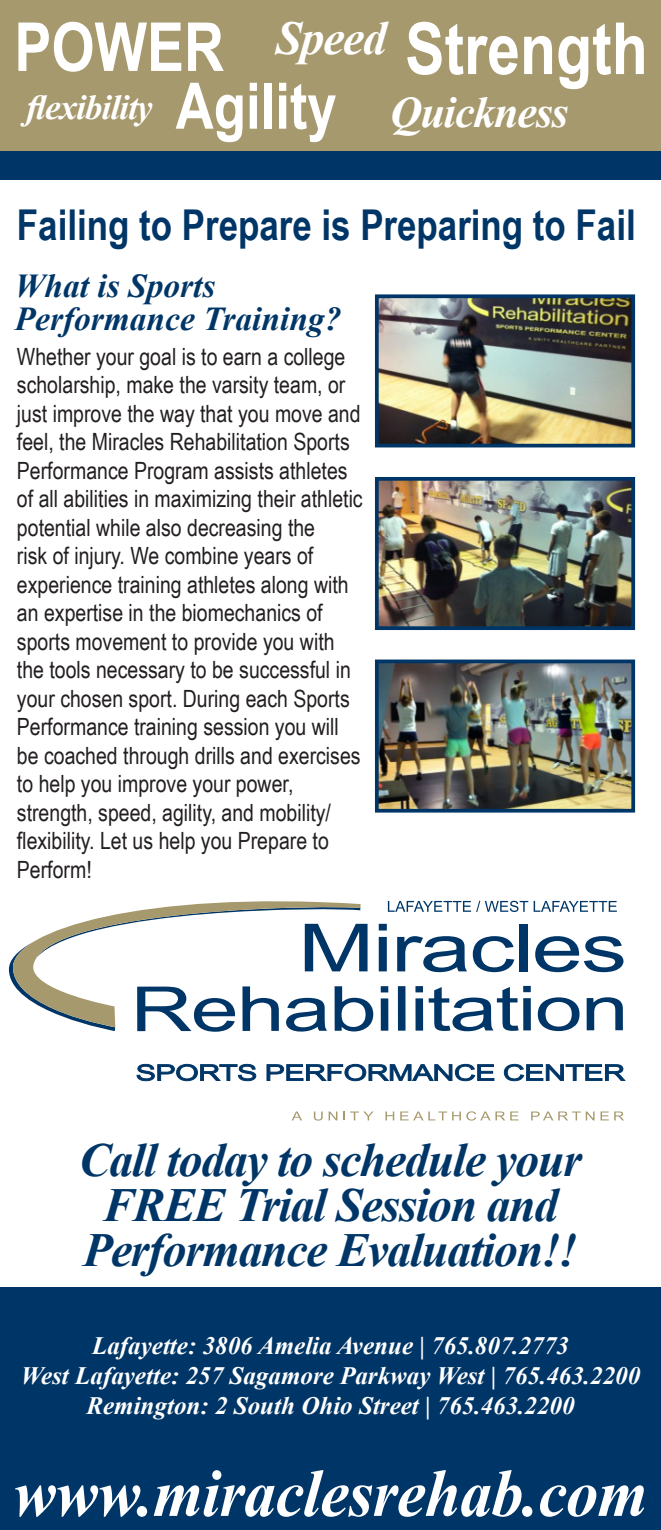
<style>
.page{position:relative;width:661px;height:1530px;background:#fff}
.page>*{position:absolute;margin:0;border:0;box-sizing:border-box;transform-origin:0 0}
.Body_Text{font:700 72px "Arial Narrow";color:#fff}
.Contact_info{font:italic 700 67.5px "Times New Roman";letter-spacing:-.01em;color:#fff;scale:.95 1}
.Body_Text-2{font:700 67.5px "Arial Narrow";color:#fff}
.Body_Text-3{font:700 64.25px "Arial Narrow";color:#fff}
.Body_Text-4{font:italic 700 47.5px/45px "Times New Roman";letter-spacing:-.025em;color:#003667;text-align:center}
.Body_Text-5{font:italic 700 47.25px "Times New Roman";letter-spacing:-.025em;color:#fff}
.Body_Text-6{font:italic 700 43.75px "Times New Roman";letter-spacing:-.025em;color:#fff}
.Body_Text-7{font:700 42.5px "Arial Narrow";color:#003667}
.Body_Text-8{font:italic 700 34.75px "Times New Roman";letter-spacing:-.025em;color:#fff}
.Body_Text-9{font:italic 700 33.5px/32.5px "Times New Roman";color:#003667}
.t1{font:italic 700 25px/30px "Times New Roman";color:#fff;text-align:center}
.Body_Text-10{font:23.75px/28.5px "Arial Narrow";color:#231f20}
</style>
<div class="page">
<div style="left:0;top:133px;width:660px;height:47px;background:#003667"></div>
<div style="left:0;top:1288px;width:660px;height:242px;background:#003667"></div>
<div style="left:0;top:0;width:660px;height:150px;background:#a7996e"></div>
<svg style="left:292px;top:1112px;width:10px;height:8px"></svg>
<svg style="left:313px;top:1112px;width:9px;height:9px"></svg>
<svg style="left:328px;top:1112px;width:9px;height:8px"></svg>
<svg style="left:343px;top:1112px;width:30px;height:8px"></svg>
<svg style="left:385px;top:1112px;width:9px;height:8px"></svg>
<svg style="left:400px;top:1112px;width:60px;height:8px"></svg>
<svg style="left:466px;top:1111px;width:52px;height:10px"></svg>
<svg style="left:531px;top:1112px;width:63px;height:8px"></svg>
<svg style="left:600px;top:1112px;width:23px;height:8px"></svg>
<svg style="left:13px;top:901px;width:347px;height:126px"></svg>
<svg style="left:137px;top:987px;width:98px;height:45px"></svg>
<svg style="left:242px;top:986px;width:36px;height:45px"></svg>
<svg style="left:286px;top:998px;width:41px;height:34px"></svg>
<svg style="left:334px;top:986px;width:39px;height:45px"></svg>
<svg style="left:380px;top:986px;width:8px;height:45px"></svg>
<div style="left:397px;top:986px;width:8px;height:45px;background:#003667"></div>
<svg style="left:415px;top:986px;width:7px;height:45px"></svg>
<svg style="left:428px;top:986px;width:102px;height:45px"></svg>
<svg style="left:537px;top:997px;width:42px;height:34px"></svg>
<svg style="left:586px;top:997px;width:36px;height:33px"></svg>
<svg style="left:304px;top:924px;width:63px;height:47px"></svg>
<svg style="left:378px;top:924px;width:8px;height:47px"></svg>
<svg style="left:397px;top:936px;width:69px;height:36px"></svg>
<svg style="left:472px;top:936px;width:42px;height:36px"></svg>
<div style="left:518px;top:924px;width:8px;height:47px;background:#003667"></div>
<svg style="left:535px;top:936px;width:88px;height:36px"></svg>
<svg style="left:387px;top:901px;width:140px;height:11px"></svg>
<svg style="left:533px;top:901px;width:83px;height:11px"></svg>
<svg style="left:136px;top:1064px;width:120px;height:18px"></svg>
<svg style="left:266px;top:1063px;width:228px;height:19px"></svg>
<svg style="left:503px;top:1064px;width:122px;height:18px"></svg>
<img style="left:379px;top:299px;width:250px;height:143px">
<div style="left:374px;top:294px;width:260px;height:153px;border:4px solid #003667"></div>
<img style="left:379px;top:482px;width:250px;height:143px">
<div style="left:374px;top:477px;width:260px;height:153px;border:4px solid #003667"></div>
<img style="left:379px;top:665px;width:250px;height:143px">
<div style="left:374px;top:660px;width:260px;height:153px;border:4px solid #003667"></div>
<p class="Body_Text-2" style="left:14px;top:-4px;width:211px">POWER</p>
<p class="Body_Text" style="left:405px;top:-6px;width:244px">Strength</p>
<p class="Body_Text-5" style="left:275px;top:5px;width:112px">Speed</p>
<p class="Body_Text-3" style="left:175px;top:57px;width:162px">Agility</p>
<p class="Body_Text-8" style="left:27px;top:83px;width:127px">flexibility</p>
<p class="Body_Text-6" style="left:390px;top:81px;width:180px">Quickness</p>
<p class="Body_Text-7" style="left:17px;top:193px;width:619px">Failing to Prepare is Preparing to Fail</p>
<p class="Body_Text-9" style="left:15px;top:269px;width:328px">What is Sports<br>Performance Training?</p>
<p class="Body_Text-10" style="left:17px;top:341px;width:347px">Whether your goal is to earn a college scholarship, make the varsity team, or just improve the way that you move and feel, the Miracles Rehabilitation Sports Performance Program assists athletes of all abilities in maximizing their athletic potential while also decreasing the<br>risk of injury. We combine years of experience training athletes along with an expertise in the biomechanics of sports movement to provide you with the tools necessary to be successful in your chosen sport. During each Sports Performance training session you will be coached through drills and exercises to help you improve your power, strength, speed, agility, and mobility/ flexibility. Let us help you Prepare to Perform!</p>
<p class="Body_Text-4" style="left:79px;top:1137px;width:504px">Call today to schedule your<br>FREE Trial Session and<br>Performance Evaluation!!</p>
<p class="t1" style="left:21px;top:1330px;width:620px">Lafayette: 3806 Amelia Avenue | 765.807.2773<br>West Lafayette: 257 Sagamore Parkway West | 765.463.2200<br>Remington: 2 South Ohio Street | 765.463.2200</p>
<p class="Contact_info" style="left:13px;top:1446px;width:668px">www.miraclesrehab.com</p>
</div>
